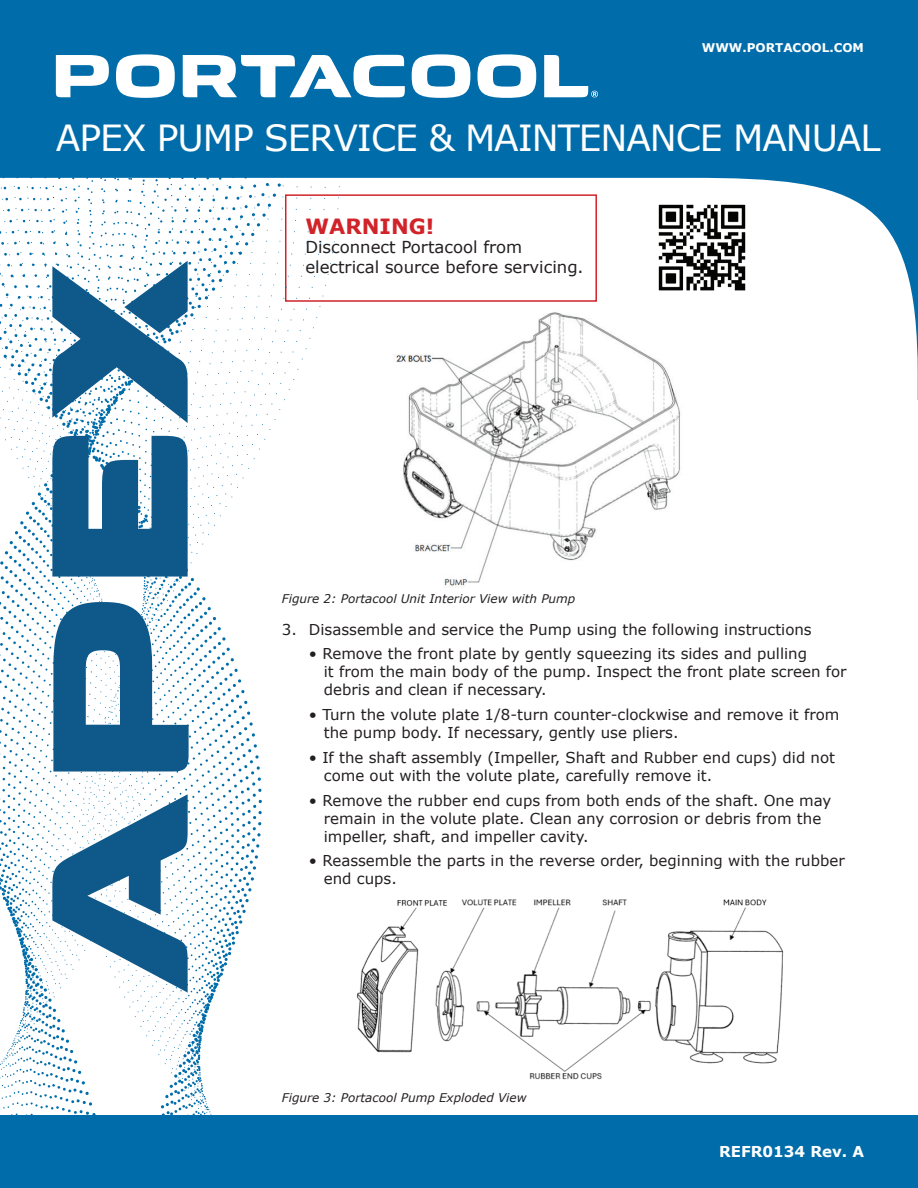
<style>
.page{position:relative;width:918px;height:1188px;background:#fff}
.page>*{position:absolute;margin:0;border:0;box-sizing:border-box;transform-origin:0 0}
.t1{font:36px "Verdana";letter-spacing:-.03em;color:#fff}
.t2{font:700 21px "Verdana";color:#d1232a}
.t3{font:16.5px/19.8px "Verdana";color:#231f20}
.t4{font:15px/18px "Verdana";color:#231f20}
.t5{font:700 15px "Verdana";color:#fff}
.t6{font:italic 12px "Verdana";color:#231f20}
.t7{font:700 12px "Verdana";color:#fff}
</style>
<div class="page">
<div style="left:0;top:0;width:918px;height:400px;background:#006daa"></div>
<div style="left:405px;top:178px;width:513px;height:222px;background:#fff"></div>
<img style="left:405px;top:306px;width:298px;height:281px">
<img style="left:405px;top:899px;width:379px;height:181px">
<div style="left:285px;top:194px;width:312px;height:108px;border:2px solid #d1232a"></div>
<div style="left:0;top:1115px;width:918px;height:73px;background:#006daa"></div>
<svg style="left:0;top:54px;width:405px;height:1061px"></svg>
<svg style="left:412px;top:54px;width:58px;height:44px"></svg>
<svg style="left:477px;top:54px;width:59px;height:44px"></svg>
<svg style="left:544px;top:55px;width:54px;height:42px"></svg>
<img style="left:649px;top:194px;width:106px;height:107px">
<p class="t7" style="left:702px;top:40px;width:164px">WWW.PORTACOOL.COM</p>
<h1 class="t1" style="left:56px;top:115px;width:826px">APEX PUMP SERVICE &amp; MAINTENANCE MANUAL</h1>
<h2 class="t2" style="left:305px;top:212px;width:130px">WARNING!</h2>
<p class="t3" style="left:305px;top:238px;width:280px">Disconnect Portacool from electrical source before servicing.</p>
<p class="t6" style="left:282px;top:591px;width:295px">Figure 2: Portacool Unit Interior View with Pump</p>
<p class="t4" style="left:282px;top:620px;width:531px">3. Disassemble and service the Pump using the following instructions</p>
<p class="t4" style="left:324px;top:645px;width:524px;text-indent:-15px">• Remove the front plate by gently squeezing its sides and pulling<br>it from the main body of the pump. Inspect the front plate screen for debris and clean if necessary.</p>
<p class="t4" style="left:324px;top:706px;width:517px;text-indent:-15px">• Turn the volute plate 1/8-turn counter-clockwise and remove it from the pump body. If necessary, gently use pliers.</p>
<p class="t4" style="left:324px;top:749px;width:513px;text-indent:-15px">• If the shaft assembly (Impeller, Shaft and Rubber end cups) did not come out with the volute plate, carefully remove it.</p>
<p class="t4" style="left:324px;top:791px;width:509px;text-indent:-15px">• Remove the rubber end cups from both ends of the shaft. One may remain in the volute plate. Clean any corrosion or debris from the impeller, shaft, and impeller cavity.</p>
<p class="t4" style="left:324px;top:852px;width:522px;text-indent:-15px">• Reassemble the parts in the reverse order, beginning with the rubber end cups.</p>
<p class="t6" style="left:282px;top:1090px;width:246px">Figure 3: Portacool Pump Exploded View</p>
<p class="t5" style="left:719px;top:1142px;width:146px">REFR0134 Rev. A</p>
</div>
